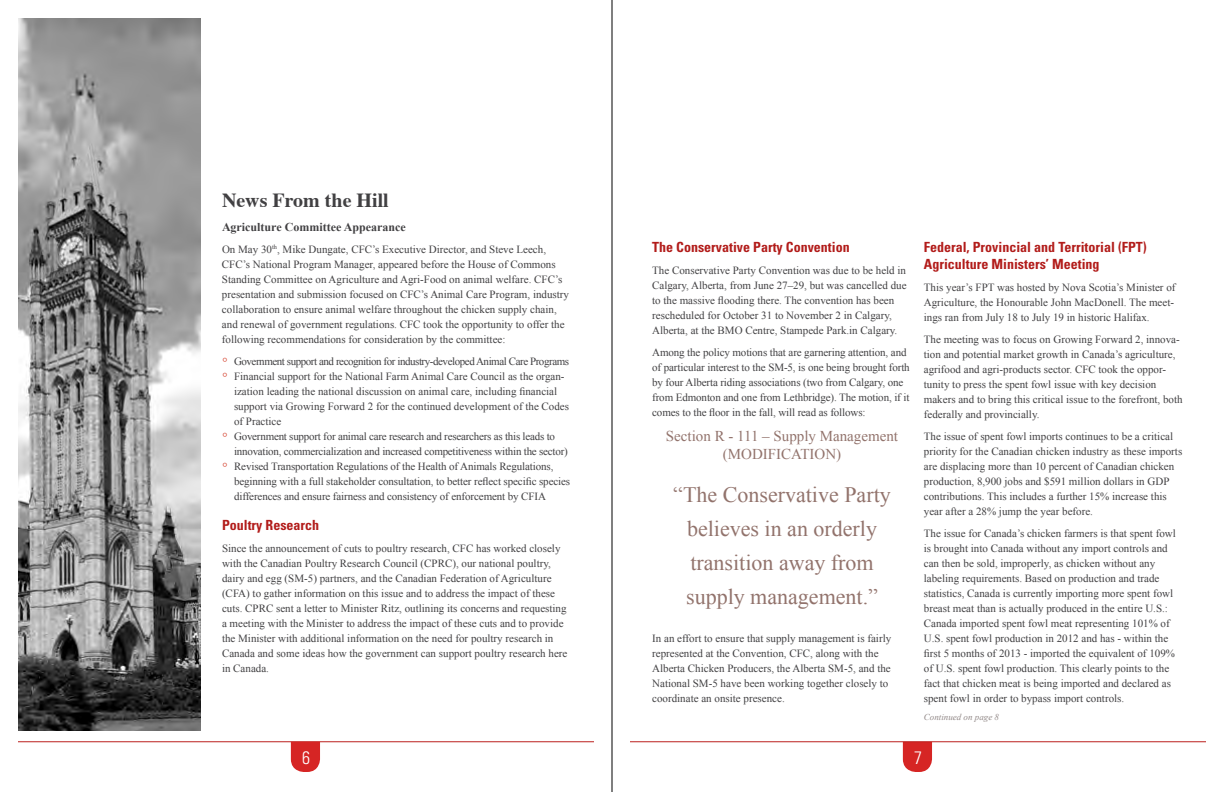
<style>
.page{position:relative;width:1224px;height:792px;background:#fff}
.page>*{position:absolute;margin:0;border:0;box-sizing:border-box;transform-origin:0 0}
.t1{font:22px/34px "Times New Roman";color:#92736c;text-align:center}
.t2{font:700 20px "Times";color:#414042}
.t3{font:300 condensed 18px "Univers LT Std";color:#fff}
.t4{font:15px/18px "Times New Roman";color:#92736c;text-align:center}
.t5{font:700 condensed 14px/16.8px "Univers LT Std";color:#b21c1a}
.t6{font:700 12px "Times New Roman";color:#414042}
.t7{font:11px/15px "Times New Roman";color:#414042}
.t8{font:11px "Times New Roman";letter-spacing:-.02em;color:#414042}
.t9{font:11px "Times New Roman";letter-spacing:-.04em;color:#414042}
.t10{font:italic 9px "Times New Roman";color:#938a89}
.s1{font-size:16px;color:#d43f2b}
</style>
<div class="page">
<hr style="left:18px;top:742px;width:576px;height:1px;background:#bb1f1d">
<svg style="left:291px;top:742px;width:29px;height:30px"></svg>
<svg style="left:903px;top:743px;width:29px;height:29px"></svg>
<hr style="left:630px;top:742px;width:576px;height:1px;background:#bb1f1d">
<hr style="left:612px;top:0;width:1px;height:792px;background:#000">
<img style="left:18px;top:18px;width:182px;height:713px">
<h2 class="t2" style="left:222px;top:181px;width:168px">News From the Hill</h2>
<p class="t6" style="left:222px;top:218px;width:185px">Agriculture Committee Appearance</p>
<p class="t7" style="left:222px;top:241px;width:349px">On May 30<sup>th</sup>, Mike Dungate, CFC’s Executive Director, and Steve Leech, CFC’s National Program Manager, appeared before the House of Commons Standing Committee on Agriculture and Agri-Food on animal welfare. CFC’s presentation and submission focused on CFC’s Animal Care Program, industry collaboration to ensure animal welfare throughout the chicken supply chain, and renewal of government regulations. CFC took the opportunity to offer the following recommendations for consideration by the committee:</p>
<p class="t9" style="left:222px;top:353px;width:349px"><span class="s1">◦</span> Government support and recognition for industry-developed Animal Care Programs</p>
<p class="t7" style="left:222px;top:368px;width:344px"><span class="s1">◦</span> Financial support for the National Farm Animal Care Council as the organ-</p>
<p class="t7" style="left:234px;top:383px;width:325px">ization leading the national discussion on animal care, including financial</p>
<p class="t7" style="left:234px;top:398px;width:337px">support via Growing Forward 2 for the continued development of the Codes</p>
<p class="t7" style="left:234px;top:413px;width:49px">of Practice</p>
<p class="t8" style="left:222px;top:428px;width:335px"><span class="s1">◦</span> Government support for animal care research and researchers as this leads to</p>
<p class="t8" style="left:234px;top:443px;width:335px">innovation, commercialization and increased competitiveness within the sector)</p>
<p class="t7" style="left:222px;top:458px;width:333px"><span class="s1">◦</span> Revised Transportation Regulations of the Health of Animals Regulations,</p>
<p class="t7" style="left:234px;top:473px;width:338px">beginning with a full stakeholder consultation, to better reflect specific species</p>
<p class="t7" style="left:234px;top:488px;width:314px">differences and ensure fairness and consistency of enforcement by CFIA</p>
<p class="t5" style="left:222px;top:516px;width:99px">Poultry Research</p>
<p class="t7" style="left:222px;top:540px;width:347px">Since the announcement of cuts to poultry research, CFC has worked closely with the Canadian Poultry Research Council (CPRC), our national poultry, dairy and egg (SM-5) partners, and the Canadian Federation of Agriculture (CFA) to gather information on this issue and to address the impact of these cuts. CPRC sent a letter to Minister Ritz, outlining its concerns and requesting a meeting with the Minister to address the impact of these cuts and to provide the Minister with additional information on the need for poultry research in Canada and some ideas how the government can support poultry research here in Canada.</p>
<p class="t5" style="left:652px;top:239px;width:199px">The Conservative Party Convention</p>
<p class="t7" style="left:652px;top:263px;width:256px">The Conservative Party Convention was due to be held in Calgary, Alberta, from June 27–29, but was cancelled due to the massive flooding there. The convention has been rescheduled for October 31 to November 2 in Calgary, Alberta, at the BMO Centre, Stampede Park.in Calgary.</p>
<p class="t7" style="left:652px;top:345px;width:259px">Among the policy motions that are garnering attention, and of particular interest to the SM-5, is one being brought forth by four Alberta riding associations (two from Calgary, one from Edmonton and one from Lethbridge). The motion, if it comes to the floor in the fall, will read as follows:</p>
<h3 class="t4" style="left:666px;top:427px;width:234px">Section R - 111 – Supply Management (MODIFICATION)</h3>
<h1 class="t1" style="left:673px;top:477px;width:219px">“The Conservative Party believes in an orderly transition away from supply management.”</h1>
<p class="t7" style="left:652px;top:630px;width:241px">In an effort to ensure that supply management is fairly represented at the Convention, CFC, along with the Alberta Chicken Producers, the Alberta SM-5, and the National SM-5 have been working together closely to coordinate an onsite presence.</p>
<p class="t5" style="left:924px;top:239px;width:224px">Federal, Provincial and Territorial (FPT)<br>Agriculture Ministers’ Meeting</p>
<p class="t7" style="left:924px;top:280px;width:253px">This year’s FPT was hosted by Nova Scotia’s Minister of<br>Agriculture, the Honourable John MacDonell. The meet&shy;ings ran from July 18 to July 19 in historic Halifax.</p>
<p class="t7" style="left:924px;top:332px;width:260px">The meeting was to focus on Growing Forward 2, innova&shy;tion and potential market growth in Canada’s agriculture, agrifood and agri-products sector. CFC took the oppor&shy;tunity to press the spent fowl issue with key decision makers and to bring this critical issue to the forefront, both federally and provincially.</p>
<p class="t7" style="left:924px;top:429px;width:260px">The issue of spent fowl imports continues to be a critical priority for the Canadian chicken industry as these imports are displacing more than 10 percent of Canadian chicken production, 8,900 jobs and $591 million dollars in GDP contributions. This includes a further 15% increase this year after a 28% jump the year before.</p>
<p class="t7" style="left:924px;top:526px;width:254px">The issue for Canada’s chicken farmers is that spent fowl is brought into Canada without any import controls and can then be sold, improperly, as chicken without any labeling requirements. Based on production and trade statistics, Canada is currently importing more spent fowl breast meat than is actually produced in the entire U.S.:<br>Canada imported spent fowl meat representing 101% of U.S. spent fowl production in 2012 and has - within the first 5 months of 2013 - imported the equivalent of 109% of U.S. spent fowl production. This clearly points to the fact that chicken meat is being imported and declared as spent fowl in order to bypass import controls.</p>
<p class="t10" style="left:924px;top:711px;width:77px">Continued on page 8</p>
<h3 class="t3" style="left:302px;top:747px;width:9px">6</h3>
<h3 class="t3" style="left:914px;top:747px;width:9px">7</h3>
</div>
